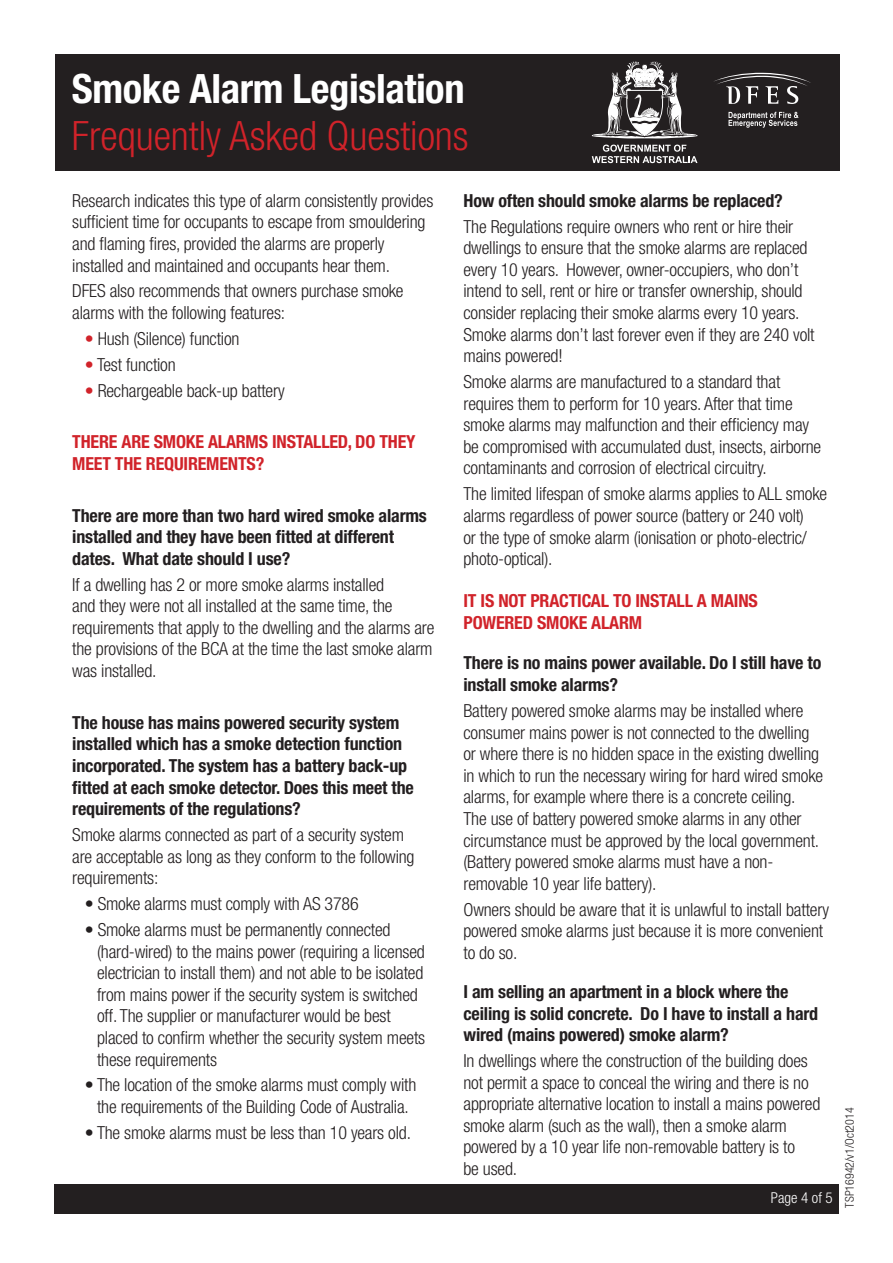
<style>
.page{position:relative;width:893px;height:1263px;background:#fff}
.page>*{position:absolute;margin:0;border:0;box-sizing:border-box;transform-origin:0 0}
.t1{font:300 condensed 40.5px "Helvetica Neue";color:#d1232a}
.t2{font:700 condensed 40.5px "Helvetica Neue";letter-spacing:-.01em;color:#fff}
.t3{font:300 condensed 18px/21.6px "Helvetica Neue";letter-spacing:-.01em;color:#231f20}
.t4{font:700 condensed 18px/21.6px "Helvetica Neue";letter-spacing:-.01em;color:#231f20}
.t5{font:700 condensed 18px/21.6px "Helvetica Neue";letter-spacing:-.01em;color:#d1232a}
.t6{font:300 condensed 15px "Helvetica Neue";color:#fff}
.t7{font:300 condensed 12px "Helvetica Neue";color:#231f20}
.s1{color:#d1232a}
</style>
<div class="page">
<div style="left:54px;top:1184px;width:785px;height:30px;background:#231f20"></div>
<div style="left:55px;top:54px;width:785px;height:116px;background:#231f20"></div>
<svg style="left:592px;top:145px;width:105px;height:18px"></svg>
<svg style="left:592px;top:61px;width:106px;height:78px"></svg>
<svg style="left:728px;top:112px;width:70px;height:16px"></svg>
<svg style="left:714px;top:73px;width:97px;height:31px"></svg>
<p class="t2" style="left:72px;top:64px;width:394px">Smoke Alarm Legislation</p>
<p class="t1" style="left:72px;top:112px;width:398px">Frequently Asked Questions</p>
<p class="t3" style="left:72px;top:189px;width:363px">Research indicates this type of alarm consistently provides sufficient time for occupants to escape from smouldering and flaming fires, provided the alarms are properly installed and maintained and occupants hear them.</p>
<p class="t3" style="left:72px;top:280px;width:333px">DFES also recommends that owners purchase smoke alarms with the following features:</p>
<p class="t3" style="left:85px;top:328px;width:156px"><span class="s1">•</span> Hush (Silence) function</p>
<p class="t3" style="left:85px;top:353px;width:93px"><span class="s1">•</span> Test function</p>
<p class="t3" style="left:85px;top:379px;width:202px"><span class="s1">•</span> Rechargeable back-up battery</p>
<p class="t5" style="left:72px;top:431px;width:345px">THERE ARE SMOKE ALARMS INSTALLED, DO THEY<br>MEET THE REQUIREMENTS?</p>
<p class="t4" style="left:72px;top:504px;width:356px">There are more than two hard wired smoke alarms installed and they have been fitted at different dates. What date should I use?</p>
<p class="t3" style="left:72px;top:573px;width:364px">If a dwelling has 2 or more smoke alarms installed<br>and they were not all installed at the same time, the requirements that apply to the dwelling and the alarms are the provisions of the BCA at the time the last smoke alarm was installed.</p>
<p class="t4" style="left:72px;top:711px;width:343px">The house has mains powered security system installed which has a smoke detection function incorporated. The system has a battery back-up fitted at each smoke detector. Does this meet the requirements of the regulations?</p>
<p class="t3" style="left:72px;top:824px;width:344px">Smoke alarms connected as part of a security system are acceptable as long as they conform to the following requirements:</p>
<p class="t3" style="left:85px;top:893px;width:275px">• Smoke alarms must comply with AS 3786</p>
<p class="t3" style="left:97px;top:919px;width:330px;text-indent:-12px">• Smoke alarms must be permanently connected (hard-wired) to the mains power (requiring a licensed electrician to install them) and not able to be isolated from mains power if the security system is switched off. The supplier or manufacturer would be best placed to confirm whether the security system meets these requirements</p>
<p class="t3" style="left:85px;top:1074px;width:333px;text-align:center">• The location of the smoke alarms must comply with the requirements of the Building Code of Australia.</p>
<p class="t3" style="left:85px;top:1121px;width:328px">• The smoke alarms must be less than 10 years old.</p>
<p class="t4" style="left:463px;top:189px;width:321px">How often should smoke alarms be replaced?</p>
<p class="t3" style="left:463px;top:215px;width:353px">The Regulations require owners who rent or hire their dwellings to ensure that the smoke alarms are replaced every 10 years. However, owner-occupiers, who don’t intend to sell, rent or hire or transfer ownership, should consider replacing their smoke alarms every 10 years.<br>Smoke alarms don’t last forever even if they are 240 volt mains powered!</p>
<p class="t3" style="left:463px;top:371px;width:359px">Smoke alarms are manufactured to a standard that requires them to perform for 10 years. After that time smoke alarms may malfunction and their efficiency may be compromised with accumulated dust, insects, airborne contaminants and corrosion of electrical circuitry.</p>
<p class="t3" style="left:463px;top:483px;width:365px">The limited lifespan of smoke alarms applies to ALL smoke alarms regardless of power source (battery or 240 volt)<br>or the type of smoke alarm (ionisation or photo-electric/ photo-optical).</p>
<p class="t5" style="left:463px;top:590px;width:296px">IT IS NOT PRACTICAL TO INSTALL A MAINS<br>POWERED SMOKE ALARM</p>
<p class="t4" style="left:463px;top:652px;width:359px">There is no mains power available. Do I still have to install smoke alarms?</p>
<p class="t3" style="left:463px;top:700px;width:361px">Battery powered smoke alarms may be installed where consumer mains power is not connected to the dwelling or where there is no hidden space in the existing dwelling in which to run the necessary wiring for hard wired smoke alarms, for example where there is a concrete ceiling.<br>The use of battery powered smoke alarms in any other circumstance must be approved by the local government. (Battery powered smoke alarms must have a non&shy;removable 10 year life battery).</p>
<p class="t3" style="left:463px;top:898px;width:367px">Owners should be aware that it is unlawful to install battery powered smoke alarms just because it is more convenient to do so.</p>
<p class="t4" style="left:463px;top:980px;width:356px">I am selling an apartment in a block where the ceiling is solid concrete. Do I have to install a hard wired (mains powered) smoke alarm?</p>
<p class="t3" style="left:463px;top:1050px;width:358px">In dwellings where the construction of the building does not permit a space to conceal the wiring and there is no appropriate alternative location to install a mains powered smoke alarm (such as the wall), then a smoke alarm powered by a 10 year life non-removable battery is to<br>be used.</p>
<p class="t6" style="left:771px;top:1189px;width:63px">Page 4 of 5</p>
<p class="t7" style="left:843px;top:1207px;width:102px;rotate:-90deg">TSP16942/v1/Oct2014</p>
</div>
